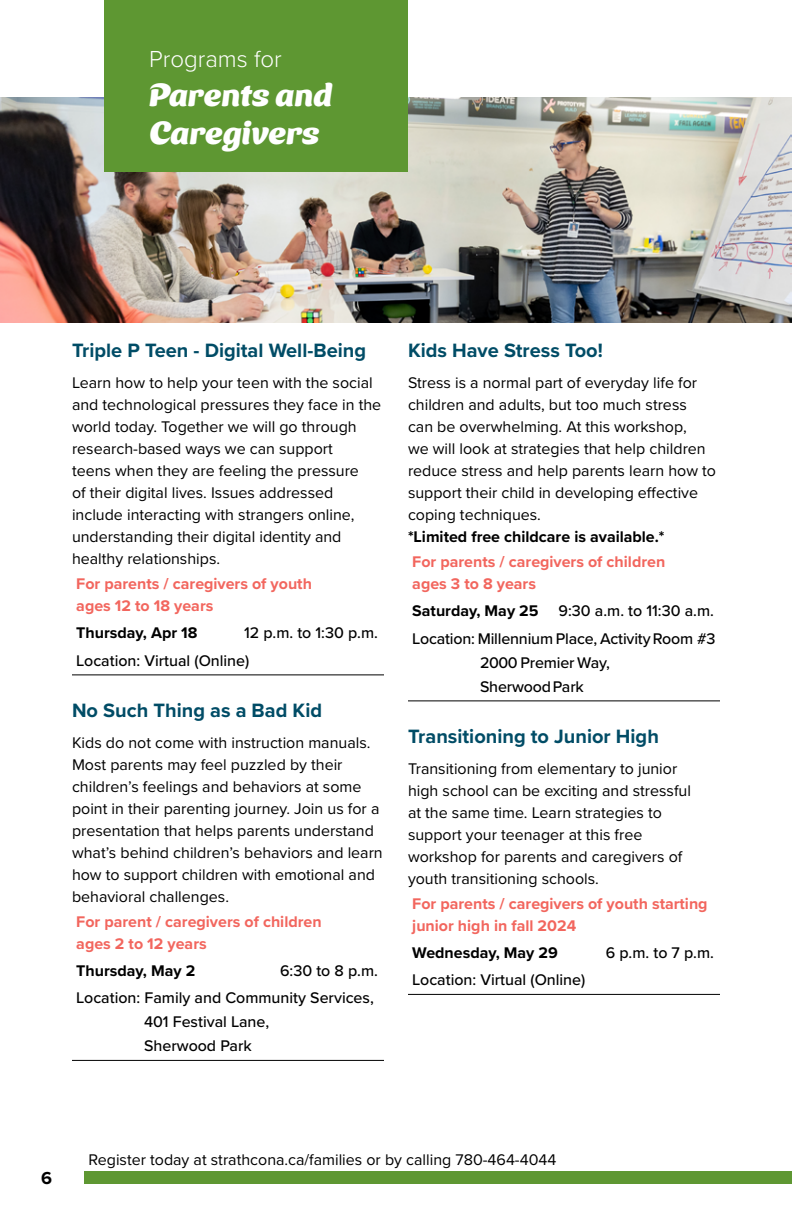
<style>
.page{position:relative;width:792px;height:1224px;background:#fff}
.page>*{position:absolute;margin:0;border:0;box-sizing:border-box;transform-origin:0 0}
.t1{font:32px/38.4px "Ice Cream Slant";color:#fff}
.t2{font:300 24px "Proxima Nova";color:#fff}
.t3{font:700 20px "Proxima Nova";color:#004c66}
.t4{font:700 18px "Proxima Nova";color:#000}
.t5{font:16px/22px "Proxima Nova";color:#000}
.t6{font:500 16px/27.2px "Proxima Nova";color:#000}
.t7{font:700 16px/22px "Proxima Nova";color:#f2665e}
.t8{font:700 16px "Proxima Nova";color:#000}
.s1{font-weight:700}
</style>
<div class="page">
<img style="left:0;top:98px;width:792px;height:225px">
<div style="left:104px;top:0;width:304px;height:171px;background:#5e9732"></div>
<div style="left:84px;top:1172px;width:708px;height:12px;background:#5e9732"></div>
<hr style="left:72px;top:675px;width:312px;height:1px;background:#000">
<hr style="left:72px;top:1060px;width:312px;height:1px;background:#000">
<hr style="left:408px;top:701px;width:312px;height:1px;background:#000">
<hr style="left:408px;top:994px;width:312px;height:1px;background:#000">
<h2 class="t2" style="left:149px;top:41px;width:134px">Programs for</h2>
<h1 class="t1" style="left:149px;top:72px;width:185px">Parents and<br>Caregivers</h1>
<p class="t3" style="left:72px;top:336px;width:296px">Triple P Teen - Digital Well-Being</p>
<p class="t5" style="left:72px;top:371px;width:311px">Learn how to help your teen with the social and technological pressures they face in the world today. Together we will go through research-based ways we can support<br>teens when they are feeling the pressure<br>of their digital lives. Issues addressed include interacting with strangers online, understanding their digital identity and healthy relationships.</p>
<p class="t7" style="left:76px;top:573px;width:237px">For parents / caregivers of youth ages 12 to 18 years</p>
<p class="t8" style="left:76px;top:621px;width:123px">Thursday, Apr 18</p>
<p class="t6" style="left:76px;top:619px;width:303px;text-indent:168px">12 p.m. to 1:30 p.m.<br>Location: Virtual (Online)</p>
<p class="t3" style="left:72px;top:695px;width:252px">No Such Thing as a Bad Kid</p>
<p class="t5" style="left:72px;top:731px;width:312px">Kids do not come with instruction manuals.<br>Most parents may feel puzzled by their children’s feelings and behaviors at some point in their parenting journey. Join us for a presentation that helps parents understand what’s behind children’s behaviors and learn how to support children with emotional and behavioral challenges.</p>
<p class="t7" style="left:76px;top:910px;width:247px">For parent / caregivers of children ages 2 to 12 years</p>
<p class="t8" style="left:76px;top:959px;width:121px">Thursday, May 2</p>
<p class="t6" style="left:76px;top:956px;width:303px;text-align:right">6:30 to 8 p.m.<br>Location: Family and Community Services,</p>
<p class="t6" style="left:144px;top:1009px;width:127px;line-height:24px">401 Festival Lane,<br>Sherwood Park</p>
<p class="t3" style="left:408px;top:336px;width:196px">Kids Have Stress Too!</p>
<p class="t5" style="left:408px;top:371px;width:310px">Stress is a normal part of everyday life for children and adults, but too much stress<br>can be overwhelming. At this workshop,<br>we will look at strategies that help children reduce stress and help parents learn how to support their child in developing effective coping techniques.</p>
<p class="t8" style="left:408px;top:525px;width:258px">*Limited free childcare is available.*</p>
<p class="t7" style="left:412px;top:551px;width:254px">For parents / caregivers of children ages 3 to 8 years</p>
<p class="t6" style="left:412px;top:597px;width:305px"><span class="s1">Saturday, May 25</span> 9:30 a.m. to 11:30 a.m.<br>Location: Millennium Place, Activity Room #3</p>
<p class="t6" style="left:480px;top:650px;width:131px;line-height:24px">2000 Premier Way,<br>Sherwood Park</p>
<p class="t3" style="left:408px;top:721px;width:252px">Transitioning to Junior High</p>
<p class="t5" style="left:408px;top:757px;width:284px">Transitioning from elementary to junior high school can be exciting and stressful at the same time. Learn strategies to support your teenager at this free workshop for parents and caregivers of youth transitioning schools.</p>
<p class="t7" style="left:412px;top:892px;width:297px">For parents / caregivers of youth starting junior high in fall 2024</p>
<p class="t8" style="left:412px;top:941px;width:147px">Wednesday, May 29</p>
<p class="t6" style="left:606px;top:938px;width:110px">6 p.m. to 7 p.m.</p>
<p class="t6" style="left:412px;top:966px;width:175px">Location: Virtual (Online)</p>
<p class="t4" style="left:41px;top:1164px;width:12px">6</p>
<p class="t5" style="left:89px;top:1148px;width:469px">Register today at strathcona.ca/families or by calling 780-464-4044</p>
</div>
